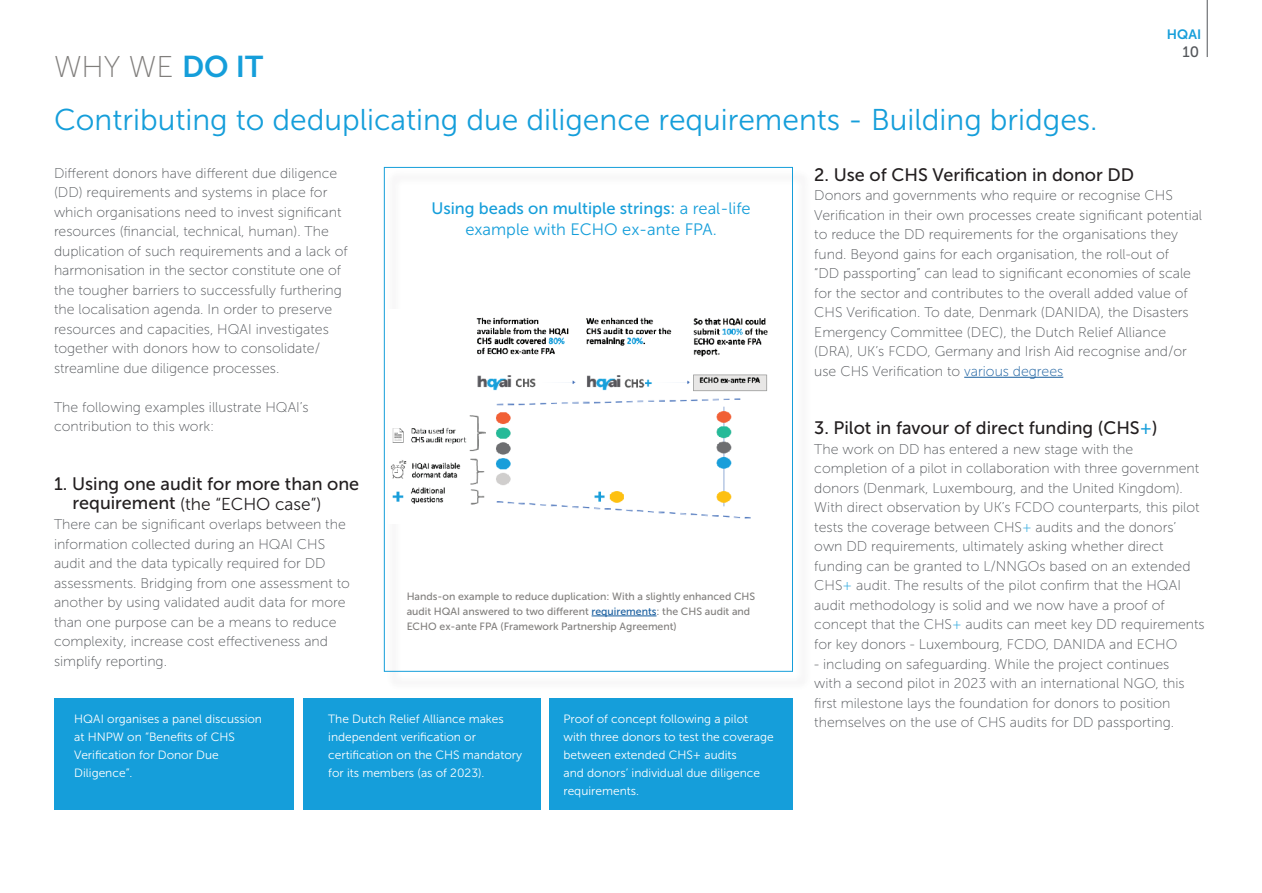
<style>
.page{position:relative;width:1262px;height:893px;background:#fff}
.page>*{position:absolute;margin:0;border:0;box-sizing:border-box;transform-origin:0 0}
.t1{font:30px "Museo Sans 300";color:#159eda}
.t2{font:30px "Museo Sans 100";color:#807e7c}
.t3{font:18px "Museo Sans 500";color:#231f20}
.t4{font:17.25px "Museo Sans 300";color:#231f20}
.t5{font:16.5px "Museo Sans 500";color:#159eda}
.t6{font:16.5px "Museo Sans 300";color:#159eda}
.t7{font:15px "Museo Sans 500";color:#53565a}
.t8{font:14.1px/19.5px "Museo Sans 100";color:#53565a}
.t9{font:13.5px "Museo Sans 700";color:#159eda}
.t10{font:12px/18px "Museo Sans 300";color:#fff}
.t11{font:10.5px/15px "Museo Sans 500";color:#807e7c}
.s1{font-family:"Museo Sans 700";color:#159eda}
.s2{font-family:"Museo Sans 500";font-size:18px}
.s3{font-family:"Museo Sans 300"}
.s4{color:#175d9e}
.s5{color:#159eda}
</style>
<div class="page">
<img style="left:390px;top:317px;width:378px;height:202px">
<div style="left:54px;top:698px;width:240px;height:112px;background:#159eda"></div>
<div style="left:303px;top:698px;width:237px;height:112px;background:#159eda"></div>
<hr style="left:964px;top:377px;width:99px;height:1px;background:#175d9e">
<div style="left:549px;top:698px;width:243px;height:112px;background:#159eda"></div>
<hr style="left:1206px;top:0;width:1px;height:57px;background:#53565a">
<hr style="left:591px;top:615px;width:65px;height:1px;background:#175d9e">
<h1 class="t2" style="left:54px;top:51px;width:211px">WHY WE <span class="s1">DO IT</span></h1>
<h1 class="t1" style="left:54px;top:104px;width:1045px">Contributing to deduplicating due diligence requirements - Building bridges.</h1>
<p class="t9" style="left:1167px;top:27px;width:36px">HQAI</p>
<p class="t7" style="left:1182px;top:43px;width:18px">10</p>
<p class="t8" style="left:54px;top:163px;width:295px">Different donors have different due diligence (DD) requirements and systems in place for which organisations need to invest significant resources (financial, technical, human). The duplication of such requirements and a lack of harmonisation in the sector constitute one of the tougher barriers to successfully furthering the localisation agenda. In order to preserve resources and capacities, HQAI investigates together with donors how to consolidate/ streamline due diligence processes.</p>
<p class="t8" style="left:54px;top:397px;width:256px">The following examples illustrate HQAI’s contribution to this work:</p>
<p class="t3" style="left:54px;top:474px;width:307px">1. Using one audit for more than one</p>
<p class="t4" style="left:73px;top:494px;width:250px"><span class="s2">requirement</span> (the “ECHO case”)</p>
<p class="t8" style="left:54px;top:514px;width:297px">There can be significant overlaps between the information collected during an HQAI CHS audit and the data typically required for DD assessments. Bridging from one assessment to another by using validated audit data for more than one purpose can be a means to reduce complexity, increase cost effectiveness and simplify reporting.</p>
<p class="t5" style="left:431px;top:200px;width:321px">Using beads on multiple strings: <span class="s3">a real-life</span></p>
<p class="t6" style="left:465px;top:221px;width:253px">example with ECHO ex-ante FPA.</p>
<p class="t11" style="left:407px;top:588px;width:350px">Hands-on example to reduce duplication: With a slightly enhanced CHS audit HQAI answered to two different <span class="s4">requirements</span>: the CHS audit and<br>ECHO ex-ante FPA (Framework Partnership Agreement)</p>
<p class="t10" style="left:74px;top:709px;width:189px">HQAI organises a panel discussion at HNPW on “Benefits of CHS<br>Verification for Donor Due<br>Diligence”.</p>
<p class="t10" style="left:328px;top:709px;width:195px">The Dutch Relief Alliance makes independent verification or certification on the CHS mandatory for its members (as of 2023).</p>
<p class="t10" style="left:563px;top:709px;width:212px">Proof of concept following a pilot with three donors to test the coverage between extended CHS+ audits<br>and donors’ individual due diligence requirements.</p>
<p class="t3" style="left:814px;top:165px;width:321px">2. Use of CHS Verification in donor DD</p>
<p class="t8" style="left:814px;top:186px;width:389px">Donors and governments who require or recognise CHS Verification in their own processes create significant potential to reduce the DD requirements for the organisations they fund. Beyond gains for each organisation, the roll-out of<br>“DD passporting” can lead to significant economies of scale for the sector and contributes to the overall added value of CHS Verification. To date, Denmark (DANIDA), the Disasters Emergency Committee (DEC), the Dutch Relief Alliance (DRA), UK’s FCDO, Germany and Irish Aid recognise and/or use CHS Verification to <span class="s4">various degrees</span></p>
<p class="t3" style="left:814px;top:418px;width:345px">3. Pilot in favour of direct funding (CHS<span class="s5">+</span>)</p>
<p class="t8" style="left:814px;top:439px;width:392px">The work on DD has entered a new stage with the completion of a pilot in collaboration with three government donors (Denmark, Luxembourg, and the United Kingdom).<br>With direct observation by UK’s FCDO counterparts, this pilot tests the coverage between CHS<span class="s5">+</span> audits and the donors’ own DD requirements, ultimately asking whether direct funding can be granted to L/NNGOs based on an extended CHS<span class="s5">+</span> audit. The results of the pilot confirm that the HQAI audit methodology is solid and we now have a proof of concept that the CHS<span class="s5">+</span> audits can meet key DD requirements for key donors - Luxembourg, FCDO, DANIDA and ECHO</p>
<p class="t8" style="left:814px;top:654px;width:372px">- including on safeguarding. While the project continues with a second pilot in 2023 with an international NGO, this first milestone lays the foundation for donors to position themselves on the use of CHS audits for DD passporting.</p>
</div>
